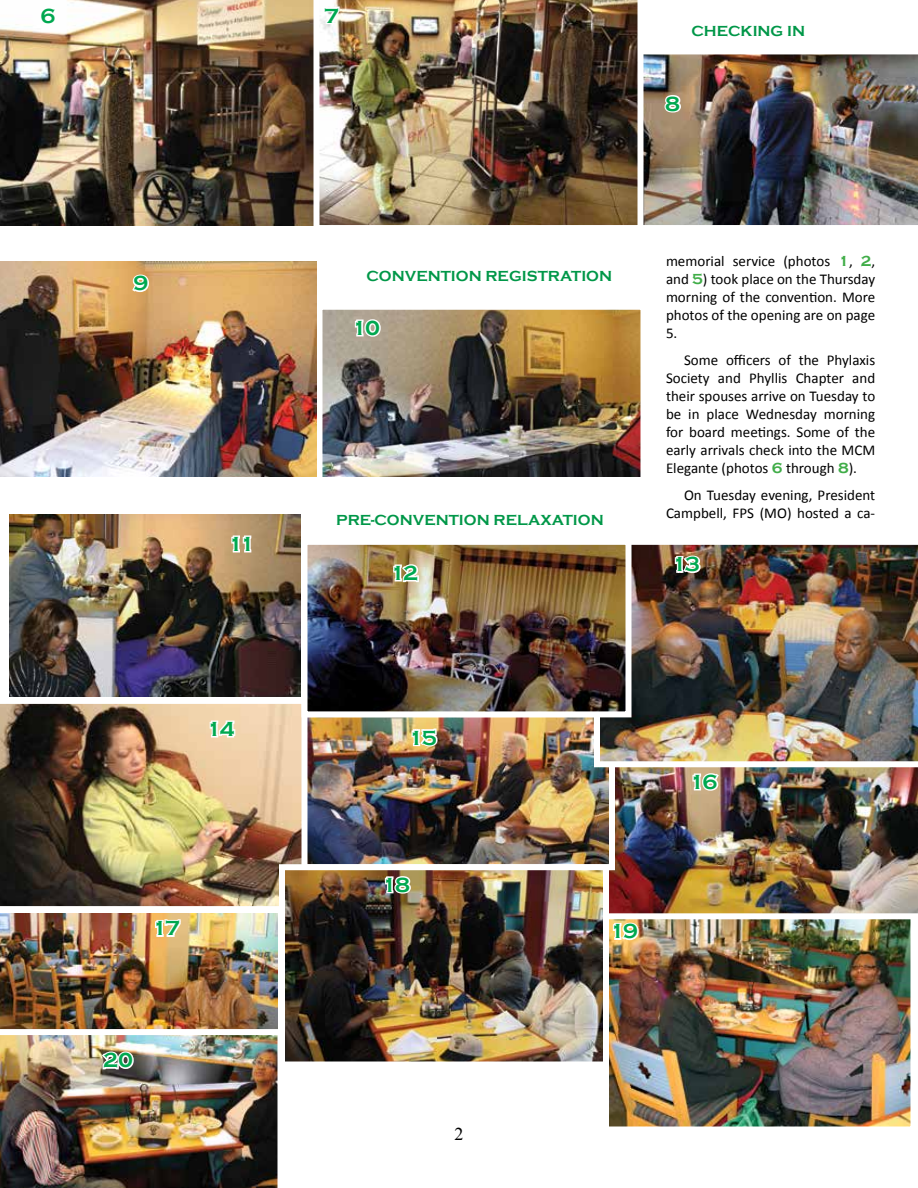
<style>
.page{position:relative;width:918px;height:1188px;background:#fff}
.page>*{position:absolute;margin:0;border:0;box-sizing:border-box;transform-origin:0 0}
.t1{font:700 21px "Copperplate Gothic";letter-spacing:-.085em;color:#00a850}
.t2{font:18px "Times New Roman";color:#000}
.t3{font:15px/18px "Calibri";color:#000;text-align:justify}
.t4{font:700 15px "Copperplate Gothic";color:#009748}
.s1{font-family:"Copperplate Gothic";font-weight:700;color:#40ad48}
</style>
<div class="page">
<img style="left:610px;top:919px;width:299px;height:206px">
<div style="left:603px;top:910px;width:313px;height:222px;border:6px solid #fff"></div>
<img style="left:0;top:914px;width:278px;height:115px">
<img style="left:0;top:1029px;width:278px;height:159px">
<img style="left:609px;top:767px;width:309px;height:152px">
<img style="left:308px;top:718px;width:300px;height:145px">
<div style="left:285px;top:711px;width:330px;height:159px;border:6px solid #fff"></div>
<img style="left:0;top:703px;width:308px;height:204px">
<img style="left:286px;top:871px;width:316px;height:190px">
<div style="left:279px;top:864px;width:330px;height:204px;border:6px solid #fff"></div>
<img style="left:594px;top:544px;width:324px;height:223px">
<img style="left:9px;top:514px;width:292px;height:183px">
<img style="left:309px;top:546px;width:316px;height:164px">
<div style="left:302px;top:539px;width:330px;height:178px;border:6px solid #fff"></div>
<img style="left:323px;top:311px;width:316px;height:165px">
<div style="left:316px;top:304px;width:330px;height:179px;border:6px solid #fff"></div>
<img style="left:0;top:261px;width:316px;height:216px">
<img style="left:644px;top:54px;width:274px;height:171px">
<img style="left:0;top:0;width:314px;height:225px">
<svg style="left:229px;top:533px;width:25px;height:22px"></svg>
<svg style="left:208px;top:717px;width:30px;height:23px"></svg>
<svg style="left:673px;top:553px;width:30px;height:22px"></svg>
<svg style="left:663px;top:93px;width:20px;height:22px"></svg>
<svg style="left:130px;top:272px;width:21px;height:22px"></svg>
<svg style="left:353px;top:317px;width:30px;height:22px"></svg>
<svg style="left:391px;top:562px;width:30px;height:22px"></svg>
<svg style="left:410px;top:727px;width:30px;height:22px"></svg>
<svg style="left:691px;top:771px;width:30px;height:22px"></svg>
<svg style="left:153px;top:917px;width:30px;height:22px"></svg>
<svg style="left:383px;top:874px;width:30px;height:22px"></svg>
<svg style="left:100px;top:1049px;width:36px;height:23px"></svg>
<svg style="left:611px;top:920px;width:30px;height:22px"></svg>
<img style="left:319px;top:0;width:325px;height:225px">
<svg style="left:38px;top:5px;width:21px;height:22px"></svg>
<svg style="left:321px;top:4px;width:21px;height:22px"></svg>
<h1 class="t1" style="left:41px;top:4px;width:16px">6</h1>
<h1 class="t1" style="left:324px;top:4px;width:16px">7</h1>
<p class="t4" style="left:692px;top:23px;width:115px">CHECKING IN</p>
<h1 class="t1" style="left:665px;top:92px;width:16px">8</h1>
<h1 class="t1" style="left:134px;top:272px;width:16px">9</h1>
<h1 class="t1" style="left:228px;top:532px;width:28px">11</h1>
<h1 class="t1" style="left:207px;top:717px;width:29px">14</h1>
<h1 class="t1" style="left:152px;top:917px;width:30px">17</h1>
<h1 class="t1" style="left:103px;top:1049px;width:31px">20</h1>
<p class="t4" style="left:367px;top:268px;width:247px">CONVENTION REGISTRATION</p>
<h1 class="t1" style="left:352px;top:316px;width:30px">10</h1>
<p class="t4" style="left:336px;top:512px;width:269px">PRE-CONVENTION RELAXATION</p>
<h1 class="t1" style="left:390px;top:561px;width:30px">12</h1>
<p class="t3" style="left:666px;top:252px;width:211px">memorial service (photos <span class="s1">1</span>, <span class="s1">2</span>, and <span class="s1">5</span>) took place on the Thursday morning of the convention. More photos of the opening are on page 5.</p>
<p class="t3" style="left:666px;top:351px;width:211px;text-indent:18px">Some officers of the Phylaxis Society and Phyllis Chapter and their spouses arrive on Tuesday to be in place Wednesday morning for board meetings. Some of the early arrivals check into the MCM Elegante (photos <span class="s1">6</span> through <span class="s1">8</span>).</p>
<p class="t3" style="left:666px;top:486px;width:211px;text-align:right">On Tuesday evening, President<br>Campbell, FPS (MO) hosted a ca-</p>
<h1 class="t1" style="left:672px;top:553px;width:30px">13</h1>
<h1 class="t1" style="left:409px;top:726px;width:30px">15</h1>
<h1 class="t1" style="left:382px;top:873px;width:30px">18</h1>
<h1 class="t1" style="left:610px;top:920px;width:30px">19</h1>
<h1 class="t1" style="left:689px;top:770px;width:30px">16</h1>
<p class="t2" style="left:454px;top:1122px;width:10px">2</p>
</div>
